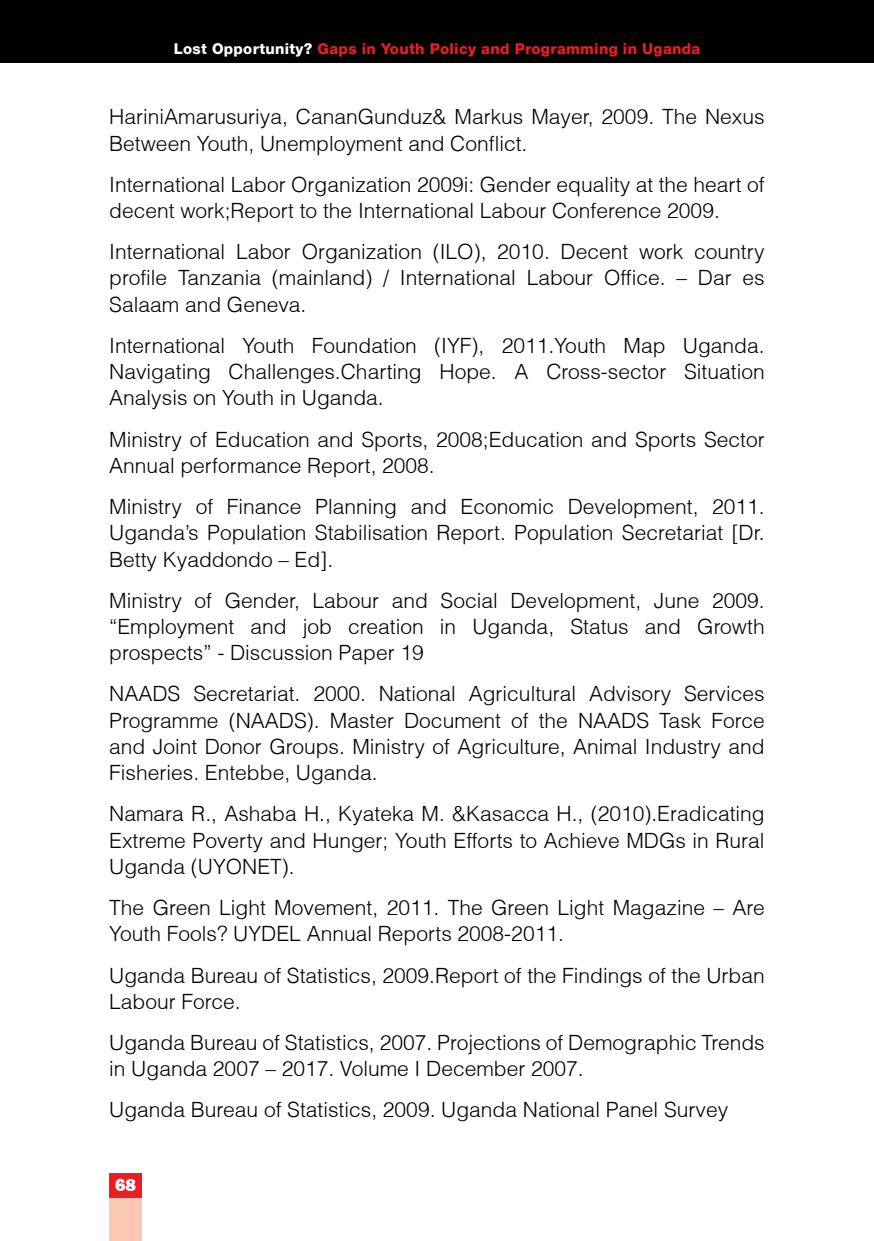
<style>
.page{position:relative;width:874px;height:1241px;background:#fff}
.page>*{position:absolute;margin:0;border:0;box-sizing:border-box;transform-origin:0 0}
.t1{font:300 21px/26.2px "Helvetica";color:#000}
.t2{font:17.5px "Frankfurt Gothic Heavy Plain";color:#fff}
.t3{font:800 14.88px "Helvetica 85";letter-spacing:.02em;color:#ed1d24}
.s1{color:#fff}
</style>
<div class="page">
<div style="left:0;top:0;width:873px;height:63px;background:#000"></div>
<div style="left:109px;top:1172px;width:33px;height:68px;background:#fbc8b4"></div>
<div style="left:109px;top:1172px;width:33px;height:25px;background:#ed1d24"></div>
<p class="t3" style="left:174px;top:40px;width:528px"><span class="s1">Lost Opportunity?</span> Gaps in Youth Policy and Programming in Uganda</p>
<p class="t1" style="left:109px;top:103px;width:656px">HariniAmarusuriya, CananGunduz&amp; Markus Mayer, 2009. The Nexus<br>Between Youth, Unemployment and Conflict.</p>
<p class="t1" style="left:109px;top:171px;width:656px">International Labor Organization 2009i: Gender equality at the heart of decent work;Report to the International Labour Conference 2009.</p>
<p class="t1" style="left:109px;top:238px;width:656px;text-align:justify">International Labor Organization (ILO), 2010. Decent work country profile Tanzania (mainland) / International Labour Office. – Dar es Salaam and Geneva.</p>
<p class="t1" style="left:109px;top:332px;width:656px;text-align:justify">International Youth Foundation (IYF), 2011.Youth Map Uganda.<br>Navigating Challenges.Charting Hope. A Cross-sector Situation Analysis on Youth in Uganda.</p>
<p class="t1" style="left:109px;top:426px;width:656px">Ministry of Education and Sports, 2008;Education and Sports Sector<br>Annual performance Report, 2008.</p>
<p class="t1" style="left:109px;top:493px;width:656px;text-align:justify">Ministry of Finance Planning and Economic Development, 2011.<br>Uganda’s Population Stabilisation Report. Population Secretariat [Dr.<br>Betty Kyaddondo – Ed].</p>
<p class="t1" style="left:109px;top:587px;width:656px;text-align:justify">Ministry of Gender, Labour and Social Development, June 2009. “Employment and job creation in Uganda, Status and Growth prospects” - Discussion Paper 19</p>
<p class="t1" style="left:109px;top:680px;width:656px;text-align:justify">NAADS Secretariat. 2000. National Agricultural Advisory Services Programme (NAADS). Master Document of the NAADS Task Force and Joint Donor Groups. Ministry of Agriculture, Animal Industry and Fisheries. Entebbe, Uganda.</p>
<p class="t1" style="left:109px;top:800px;width:656px;text-align:justify">Namara R., Ashaba H., Kyateka M. &amp;Kasacca H., (2010).Eradicating Extreme Poverty and Hunger; Youth Efforts to Achieve MDGs in Rural Uganda (UYONET).</p>
<p class="t1" style="left:109px;top:894px;width:656px">The Green Light Movement, 2011. The Green Light Magazine – Are<br>Youth Fools? UYDEL Annual Reports 2008-2011.</p>
<p class="t1" style="left:109px;top:961px;width:656px">Uganda Bureau of Statistics, 2009.Report of the Findings of the Urban<br>Labour Force.</p>
<p class="t1" style="left:109px;top:1029px;width:656px">Uganda Bureau of Statistics, 2007. Projections of Demographic Trends in Uganda 2007 – 2017. Volume I December 2007.</p>
<p class="t1" style="left:109px;top:1096px;width:620px">Uganda Bureau of Statistics, 2009. Uganda National Panel Survey</p>
<p class="t2" style="left:115px;top:1174px;width:22px">68</p>
</div>
